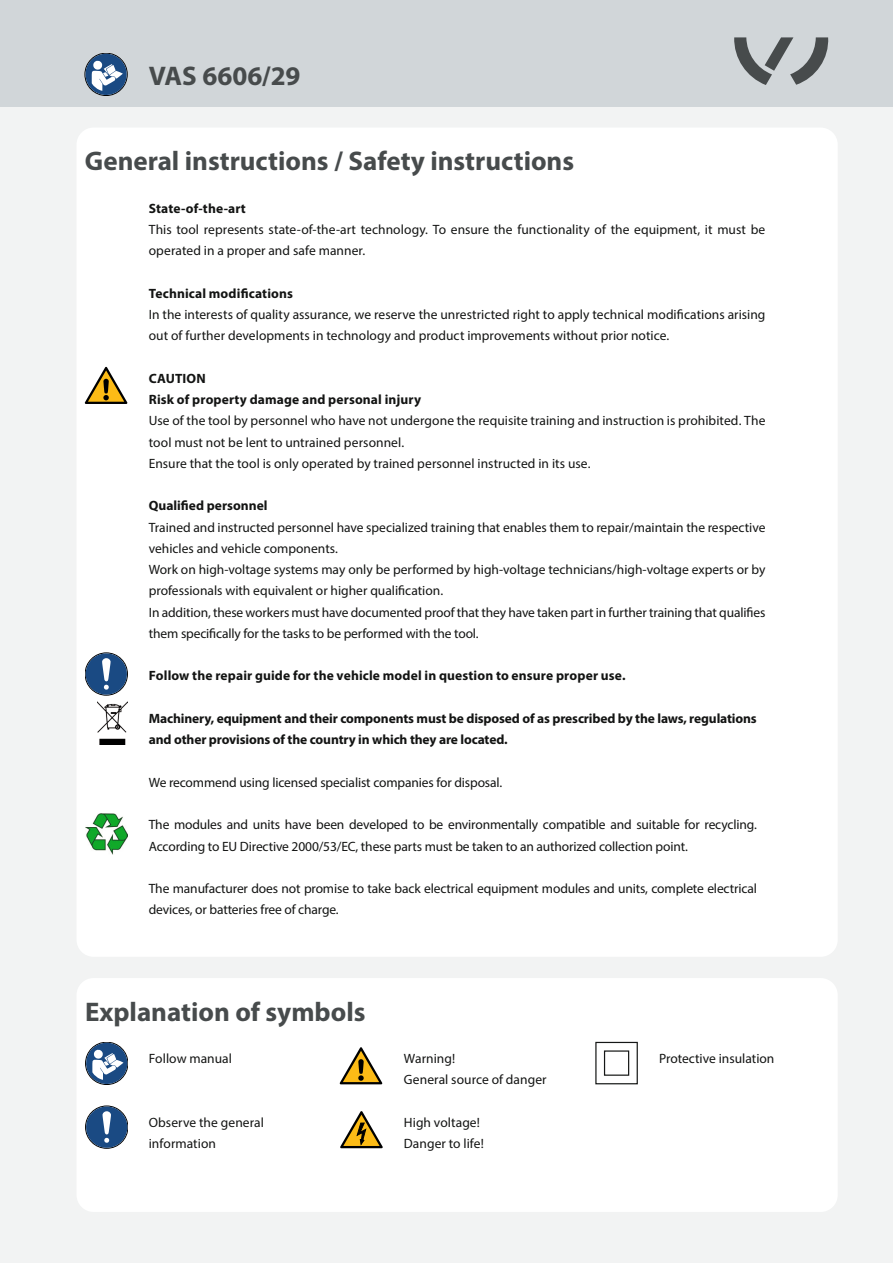
<style>
.page{position:relative;width:893px;height:1263px;background:#f2f3f3}
.page>*{position:absolute;margin:0;border:0;box-sizing:border-box;transform-origin:0 0}
.t1{font:700 27px "Myriad Pro";color:#474b4c}
.t2{font:13.5px/21.3px "Myriad Pro";color:#131413}
.t3{font:700 13.5px/21.3px "Myriad Pro";color:#131413}
</style>
<div class="page">
<div style="left:0;top:0;width:893px;height:106px;background:#d1d6d9"></div>
<svg style="left:734px;top:37px;width:94px;height:48px"></svg>
<div style="left:77px;top:128px;width:761px;height:829px;background:#fff;border-radius:17px"></div>
<div style="left:77px;top:978px;width:761px;height:234px;background:#fff;border-radius:17px"></div>
<div style="left:85px;top:53px;width:42px;height:43px;border:1px solid #000;border-radius:50%"></div>
<svg style="left:85px;top:54px;width:42px;height:41px"></svg>
<svg style="left:595px;top:1042px;width:43px;height:42px"></svg>
<svg style="left:340px;top:1047px;width:42px;height:37px"></svg>
<div style="left:86px;top:1042px;width:42px;height:42px;background:#4c4c4c;border-radius:50%"></div>
<div style="left:85px;top:1042px;width:43px;height:42px;border:1px solid #000;border-radius:50%"></div>
<svg style="left:85px;top:1043px;width:42px;height:41px;background:#7c95b2"></svg>
<svg style="left:85px;top:1106px;width:43px;height:42px"></svg>
<svg style="left:340px;top:1111px;width:43px;height:37px"></svg>
<svg style="left:85px;top:653px;width:43px;height:42px"></svg>
<img style="left:98px;top:702px;width:30px;height:42px">
<img style="left:85px;top:814px;width:42px;height:41px">
<svg style="left:85px;top:367px;width:42px;height:37px"></svg>
<h1 class="t1" style="left:149px;top:58px;width:153px">VAS 6606/29</h1>
<h1 class="t1" style="left:85px;top:143px;width:491px">General instructions / Safety instructions</h1>
<p class="t3" style="left:149px;top:197px;width:99px">State-of-the-art</p>
<p class="t2" style="left:149px;top:218px;width:618px">This tool represents state-of-the-art technology. To ensure the functionality of the equipment, it must be operated in a proper and safe manner.</p>
<p class="t3" style="left:149px;top:282px;width:146px">Technical modifications</p>
<p class="t2" style="left:149px;top:304px;width:618px">In the interests of quality assurance, we reserve the unrestricted right to apply technical modifications arising out of further developments in technology and product improvements without prior notice.</p>
<p class="t3" style="left:149px;top:367px;width:274px">CAUTION<br>Risk of property damage and personal injury</p>
<p class="t2" style="left:149px;top:410px;width:618px">Use of the tool by personnel who have not undergone the requisite training and instruction is prohibited. The tool must not be lent to untrained personnel.<br>Ensure that the tool is only operated by trained personnel instructed in its use.</p>
<p class="t3" style="left:149px;top:495px;width:120px">Qualified personnel</p>
<p class="t2" style="left:149px;top:516px;width:618px">Trained and instructed personnel have specialized training that enables them to repair/maintain the respective vehicles and vehicle components.<br>Work on high-voltage systems may only be performed by high-voltage technicians/high-voltage experts or by professionals with equivalent or higher qualification.<br>In addition, these workers must have documented proof that they have taken part in further training that qualifies them specifically for the tasks to be performed with the tool.</p>
<p class="t3" style="left:149px;top:665px;width:478px">Follow the repair guide for the vehicle model in question to ensure proper use.</p>
<p class="t3" style="left:149px;top:707px;width:609px">Machinery, equipment and their components must be disposed of as prescribed by the laws, regulations and other provisions of the country in which they are located.</p>
<p class="t2" style="left:149px;top:771px;width:355px">We recommend using licensed specialist companies for disposal.</p>
<p class="t2" style="left:149px;top:814px;width:610px">The modules and units have been developed to be environmentally compatible and suitable for recycling.<br>According to EU Directive 2000/53/EC, these parts must be taken to an authorized collection point.</p>
<p class="t2" style="left:149px;top:878px;width:610px">The manufacturer does not promise to take back electrical equipment modules and units, complete electrical devices, or batteries free of charge.</p>
<h1 class="t1" style="left:85px;top:994px;width:282px">Explanation of symbols</h1>
<p class="t2" style="left:149px;top:1048px;width:85px">Follow manual</p>
<p class="t2" style="left:149px;top:1111px;width:117px">Observe the general information</p>
<p class="t2" style="left:404px;top:1048px;width:144px">Warning!<br>General source of danger</p>
<p class="t2" style="left:404px;top:1111px;width:81px">High voltage!<br>Danger to life!</p>
<p class="t2" style="left:659px;top:1048px;width:117px">Protective insulation</p>
</div>
